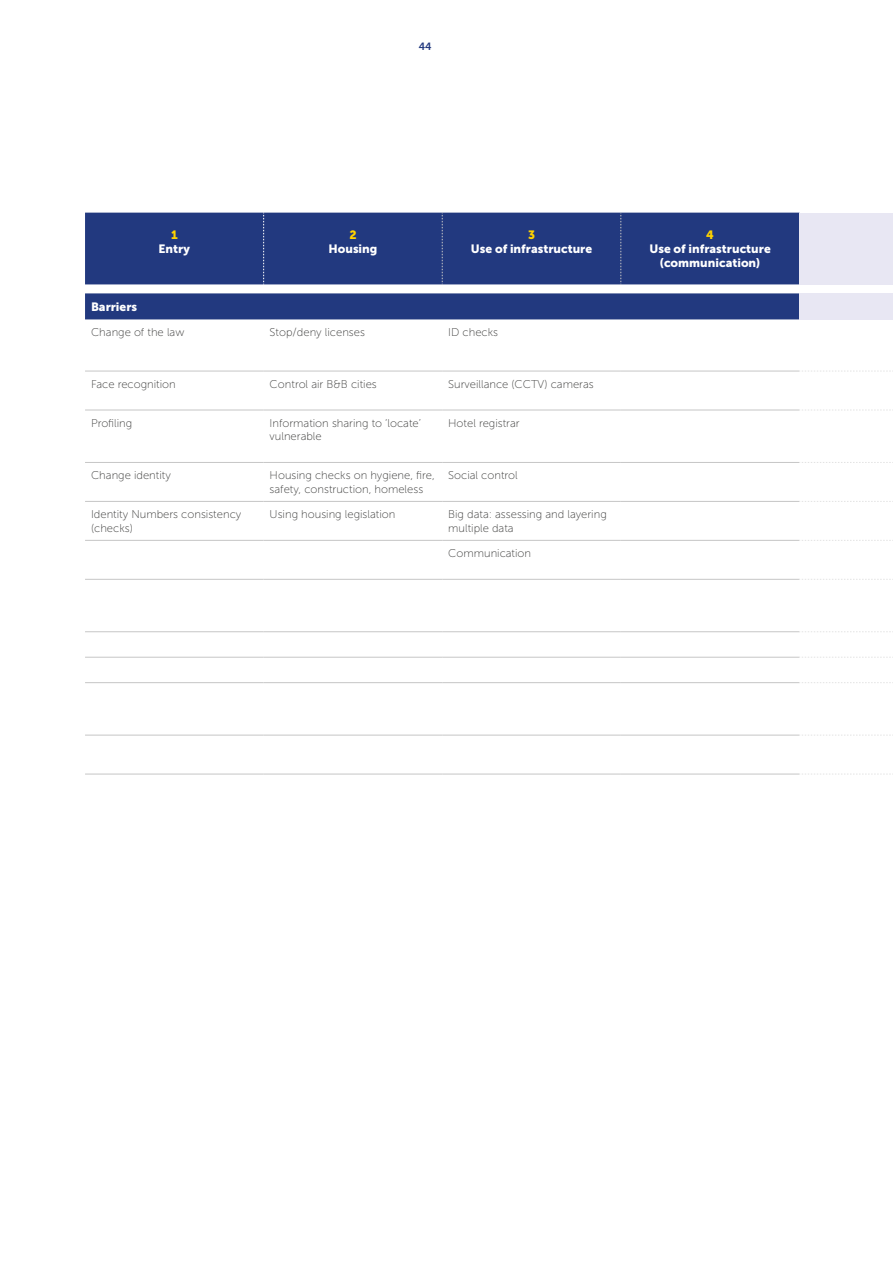
<style>
.page{position:relative;width:893px;height:1263px;background:#fff}
.page>*{position:absolute;margin:0;border:0;box-sizing:border-box;transform-origin:0 0}
.t1{font:12px/14.4px "Museo Sans 900";color:#fff;text-align:center}
.t2{font:12px "Museo Sans 900";color:#ffd300}
.t3{font:11.25px/13.5px "Museo Sans 100";color:#3c3c3b}
.t4{font:10.5px "Museo Slab 700";color:#22397f}
</style>
<div class="page">
<hr style="left:85px;top:371px;width:179px;height:1px;background:#c6c6c6">
<hr style="left:264px;top:371px;width:178px;height:1px;background:#c6c6c6">
<hr style="left:442px;top:371px;width:179px;height:1px;background:#c6c6c6">
<hr style="left:621px;top:371px;width:178px;height:1px;background:#c6c6c6">
<hr style="left:85px;top:410px;width:179px;height:1px;background:#c6c6c6">
<hr style="left:264px;top:410px;width:178px;height:1px;background:#c6c6c6">
<hr style="left:442px;top:410px;width:179px;height:1px;background:#c6c6c6">
<hr style="left:621px;top:410px;width:178px;height:1px;background:#c6c6c6">
<hr style="left:85px;top:462px;width:179px;height:1px;background:#c6c6c6">
<hr style="left:264px;top:462px;width:178px;height:1px;background:#c6c6c6">
<hr style="left:442px;top:462px;width:179px;height:1px;background:#c6c6c6">
<hr style="left:621px;top:462px;width:178px;height:1px;background:#c6c6c6">
<hr style="left:85px;top:501px;width:179px;height:1px;background:#c6c6c6">
<hr style="left:264px;top:501px;width:178px;height:1px;background:#c6c6c6">
<hr style="left:442px;top:501px;width:179px;height:1px;background:#c6c6c6">
<hr style="left:621px;top:501px;width:178px;height:1px;background:#c6c6c6">
<hr style="left:85px;top:540px;width:179px;height:1px;background:#c6c6c6">
<hr style="left:264px;top:540px;width:178px;height:1px;background:#c6c6c6">
<hr style="left:442px;top:540px;width:179px;height:1px;background:#c6c6c6">
<hr style="left:621px;top:540px;width:178px;height:1px;background:#c6c6c6">
<hr style="left:85px;top:579px;width:179px;height:1px;background:#c6c6c6">
<hr style="left:264px;top:579px;width:178px;height:1px;background:#c6c6c6">
<hr style="left:442px;top:579px;width:179px;height:1px;background:#c6c6c6">
<hr style="left:621px;top:579px;width:178px;height:1px;background:#c6c6c6">
<hr style="left:85px;top:631px;width:179px;height:1px;background:#c6c6c6">
<hr style="left:264px;top:631px;width:178px;height:1px;background:#c6c6c6">
<hr style="left:442px;top:631px;width:179px;height:1px;background:#c6c6c6">
<hr style="left:621px;top:631px;width:178px;height:1px;background:#c6c6c6">
<hr style="left:85px;top:657px;width:179px;height:1px;background:#c6c6c6">
<hr style="left:264px;top:657px;width:178px;height:1px;background:#c6c6c6">
<hr style="left:442px;top:657px;width:179px;height:1px;background:#c6c6c6">
<hr style="left:621px;top:657px;width:178px;height:1px;background:#c6c6c6">
<hr style="left:85px;top:682px;width:179px;height:1px;background:#c6c6c6">
<hr style="left:264px;top:682px;width:178px;height:1px;background:#c6c6c6">
<hr style="left:442px;top:682px;width:179px;height:1px;background:#c6c6c6">
<hr style="left:621px;top:682px;width:178px;height:1px;background:#c6c6c6">
<hr style="left:85px;top:735px;width:179px;height:1px;background:#c6c6c6">
<hr style="left:264px;top:735px;width:178px;height:1px;background:#c6c6c6">
<hr style="left:442px;top:735px;width:179px;height:1px;background:#c6c6c6">
<hr style="left:621px;top:735px;width:178px;height:1px;background:#c6c6c6">
<hr style="left:85px;top:774px;width:179px;height:1px;background:#c6c6c6">
<hr style="left:264px;top:774px;width:178px;height:1px;background:#c6c6c6">
<hr style="left:442px;top:774px;width:179px;height:1px;background:#c6c6c6">
<hr style="left:621px;top:774px;width:178px;height:1px;background:#c6c6c6">
<svg style="left:799px;top:371px;width:94px;height:1px"></svg>
<svg style="left:799px;top:410px;width:94px;height:1px"></svg>
<svg style="left:799px;top:462px;width:94px;height:1px"></svg>
<svg style="left:799px;top:501px;width:94px;height:1px"></svg>
<svg style="left:799px;top:540px;width:94px;height:1px"></svg>
<svg style="left:799px;top:579px;width:94px;height:1px"></svg>
<svg style="left:799px;top:631px;width:94px;height:1px"></svg>
<svg style="left:799px;top:657px;width:94px;height:1px"></svg>
<svg style="left:799px;top:682px;width:94px;height:1px"></svg>
<svg style="left:799px;top:735px;width:94px;height:1px"></svg>
<svg style="left:799px;top:774px;width:94px;height:1px"></svg>
<div style="left:85px;top:213px;width:714px;height:71px;background:#22397f"></div>
<div style="left:799px;top:213px;width:94px;height:71px;background:#e8e7f3"></div>
<svg style="left:263px;top:213px;width:1px;height:72px"></svg>
<svg style="left:442px;top:213px;width:1px;height:72px"></svg>
<svg style="left:621px;top:213px;width:1px;height:72px"></svg>
<div style="left:85px;top:293px;width:714px;height:26px;background:#22397f"></div>
<div style="left:799px;top:293px;width:94px;height:26px;background:#e8e7f3"></div>
<p class="t4" style="left:419px;top:41px;width:14px">44</p>
<p class="t1" style="left:91px;top:299px;width:48px">Barriers</p>
<p class="t2" style="left:171px;top:228px;width:8px">1</p>
<p class="t1" style="left:158px;top:242px;width:33px">Entry</p>
<p class="t2" style="left:349px;top:228px;width:9px">2</p>
<p class="t1" style="left:328px;top:242px;width:50px">Housing</p>
<p class="t2" style="left:528px;top:228px;width:9px">3</p>
<p class="t1" style="left:471px;top:242px;width:123px">Use of infrastructure</p>
<p class="t3" style="left:91px;top:325px;width:95px">Change of the law</p>
<p class="t3" style="left:270px;top:325px;width:97px">Stop/deny licenses</p>
<p class="t3" style="left:448px;top:325px;width:51px">ID checks</p>
<p class="t3" style="left:91px;top:377px;width:86px">Face recognition</p>
<p class="t3" style="left:270px;top:377px;width:109px">Control air B&amp;B cities</p>
<p class="t3" style="left:448px;top:377px;width:147px">Surveillance (CCTV) cameras</p>
<p class="t3" style="left:91px;top:416px;width:43px">Profiling</p>
<p class="t3" style="left:270px;top:416px;width:153px">Information sharing to ‘locate’ vulnerable</p>
<p class="t3" style="left:448px;top:416px;width:73px">Hotel registrar</p>
<p class="t3" style="left:91px;top:469px;width:81px">Change identity</p>
<p class="t3" style="left:270px;top:469px;width:167px">Housing checks on hygiene, fire, safety, construction, homeless</p>
<p class="t3" style="left:448px;top:469px;width:71px">Social control</p>
<p class="t3" style="left:91px;top:508px;width:152px">Identity Numbers consistency (checks)</p>
<p class="t3" style="left:270px;top:508px;width:127px">Using housing legislation</p>
<p class="t3" style="left:448px;top:508px;width:160px">Big data: assessing and layering multiple data</p>
<p class="t3" style="left:448px;top:547px;width:84px">Communication</p>
<p class="t2" style="left:706px;top:228px;width:9px">4</p>
<p class="t1" style="left:649px;top:242px;width:123px">Use of infrastructure (communication)</p>
</div>
